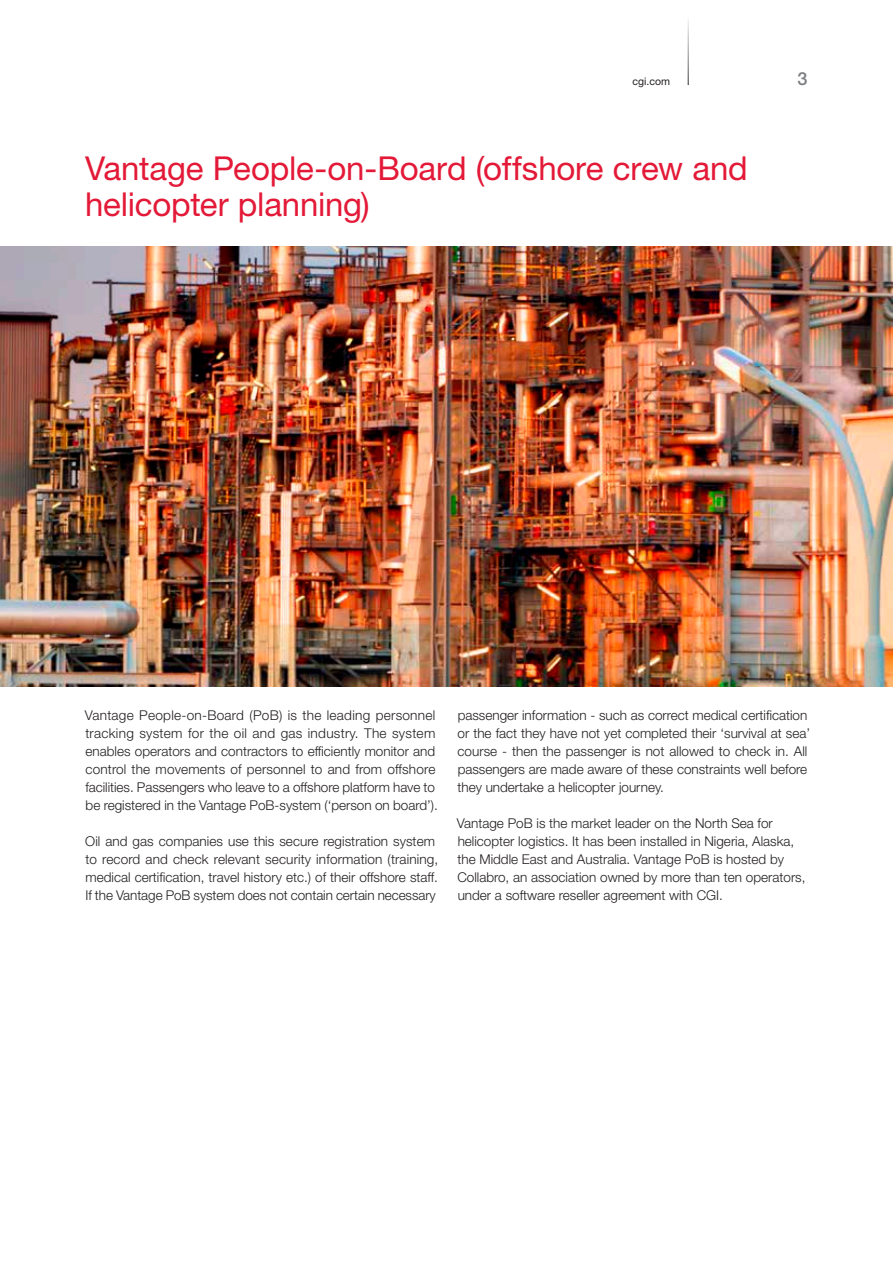
<style>
.page{position:relative;width:893px;height:1263px;background:#fff}
.page>*{position:absolute;margin:0;border:0;box-sizing:border-box;transform-origin:0 0}
.t1{font:33px/36px "Helvetica Neue LT Std";letter-spacing:-.005em;color:#e31937}
.t2{font:500 18px "Helvetica Neue LT Std";color:#7c7e81}
.t3{font:300 13.5px/18px "Helvetica Neue LT Std";color:#231f20}
.t4{font:10.5px "Helvetica Neue LT Std";color:#231f20}
</style>
<div class="page">
<img style="left:0;top:247px;width:893px;height:440px">
<p class="t4" style="left:633px;top:75px;width:39px">cgi.com</p>
<h2 class="t2" style="left:797px;top:68px;width:12px">3</h2>
<h1 class="t1" style="left:85px;top:150px;width:664px">Vantage People-on-Board (offshore crew and helicopter planning)</h1>
<p class="t3" style="left:85px;top:706px;width:355px">Vantage People-on-Board (PoB) is the leading personnel tracking system for the oil and gas industry. The system enables operators and contractors to efficiently monitor and control the movements of personnel to and from offshore facilities. Passengers who leave to a offshore platform have to be registered in the Vantage PoB-system (‘person on board’).</p>
<p class="t3" style="left:85px;top:832px;width:354px">Oil and gas companies use this secure registration system to record and check relevant security information (training, medical certification, travel history etc.) of their offshore staff.<br>If the Vantage PoB system does not contain certain necessary</p>
<p class="t3" style="left:457px;top:706px;width:354px">passenger information - such as correct medical certification or the fact they have not yet completed their ‘survival at sea’ course - then the passenger is not allowed to check in. All passengers are made aware of these constraints well before they undertake a helicopter journey.</p>
<p class="t3" style="left:457px;top:814px;width:350px">Vantage PoB is the market leader on the North Sea for helicopter logistics. It has been installed in Nigeria, Alaska, the Middle East and Australia. Vantage PoB is hosted by Collabro, an association owned by more than ten operators, under a software reseller agreement with CGI.</p>
</div>
